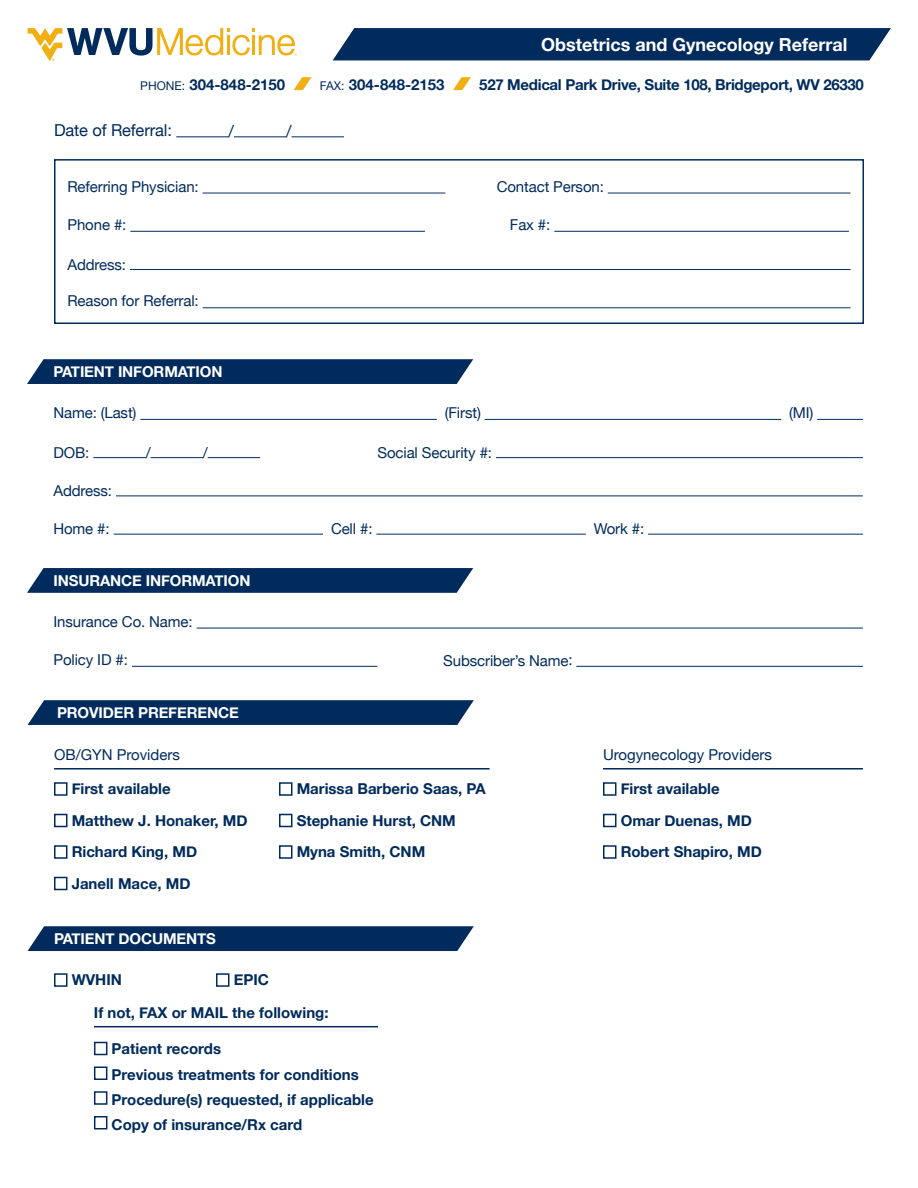
<style>
.page{position:relative;width:918px;height:1188px;background:#fff}
.page>*{position:absolute;margin:0;border:0;box-sizing:border-box;transform-origin:0 0}
.t1{font:700 18px "Helvetica Neue";color:#fff}
.t2{font:16.5px "Helvetica Neue";letter-spacing:-.01em;color:#002b5c}
.Record_Main_Line{font:700 15px "Helvetica Neue";color:#002b5c}
.t3{font:15px "Helvetica Neue";letter-spacing:-.01em;color:#002b5c}
.t4{font:700 15px "Helvetica Neue";letter-spacing:-.01em;color:#fff}
.Record_Main_Line-2{font:700 15px "Helvetica Neue";letter-spacing:-.02em;color:#002b5c}
.s1{font-weight:400;font-size:12px}
</style>
<div class="page">
<svg style="left:294px;top:77px;width:18px;height:13px"></svg>
<svg style="left:453px;top:77px;width:18px;height:13px"></svg>
<svg style="left:28px;top:28px;width:269px;height:33px"></svg>
<div style="left:333px;top:28px;width:558px;height:32px;background:#002b5c"></div>
<hr style="left:176px;top:137px;width:53px;height:1px;background:#002b5c">
<hr style="left:234px;top:137px;width:52px;height:1px;background:#002b5c">
<hr style="left:292px;top:137px;width:52px;height:1px;background:#002b5c">
<svg style="left:28px;top:926px;width:446px;height:25px;background:#0b3463"></svg>
<svg style="left:54px;top:973px;width:14px;height:14px"></svg>
<svg style="left:216px;top:973px;width:14px;height:14px"></svg>
<hr style="left:203px;top:193px;width:242px;height:1px;background:#002b5c">
<hr style="left:608px;top:193px;width:242px;height:1px;background:#002b5c">
<hr style="left:130px;top:231px;width:295px;height:1px;background:#002b5c">
<hr style="left:554px;top:231px;width:295px;height:1px;background:#002b5c">
<hr style="left:130px;top:269px;width:720px;height:1px;background:#002b5c">
<hr style="left:203px;top:308px;width:647px;height:1px;background:#002b5c">
<div style="left:54px;top:159px;width:810px;height:165px;border:2px solid #002b5c"></div>
<svg style="left:93px;top:1041px;width:15px;height:15px"></svg>
<svg style="left:93px;top:1066px;width:15px;height:14px"></svg>
<svg style="left:93px;top:1091px;width:15px;height:14px"></svg>
<svg style="left:93px;top:1116px;width:15px;height:14px"></svg>
<hr style="left:94px;top:1026px;width:284px;height:1px;background:#002b5c">
<hr style="left:54px;top:768px;width:436px;height:2px;background:#002b5c">
<hr style="left:603px;top:768px;width:260px;height:2px;background:#002b5c">
<svg style="left:54px;top:782px;width:14px;height:14px"></svg>
<svg style="left:54px;top:813px;width:14px;height:15px"></svg>
<svg style="left:54px;top:845px;width:14px;height:14px"></svg>
<svg style="left:54px;top:876px;width:14px;height:15px"></svg>
<svg style="left:28px;top:700px;width:446px;height:25px;background:#0b3463"></svg>
<svg style="left:603px;top:782px;width:14px;height:14px"></svg>
<svg style="left:603px;top:813px;width:14px;height:15px"></svg>
<svg style="left:603px;top:845px;width:14px;height:14px"></svg>
<svg style="left:279px;top:782px;width:14px;height:14px"></svg>
<svg style="left:279px;top:813px;width:14px;height:15px"></svg>
<svg style="left:279px;top:845px;width:14px;height:14px"></svg>
<svg style="left:27px;top:568px;width:446px;height:25px;background:#0b3463"></svg>
<hr style="left:197px;top:628px;width:666px;height:1px;background:#002b5c">
<hr style="left:132px;top:666px;width:245px;height:1px;background:#002b5c">
<hr style="left:576px;top:666px;width:287px;height:1px;background:#002b5c">
<svg style="left:27px;top:359px;width:446px;height:25px;background:#0b3463"></svg>
<hr style="left:140px;top:419px;width:297px;height:1px;background:#002b5c">
<hr style="left:485px;top:419px;width:296px;height:1px;background:#002b5c">
<hr style="left:817px;top:419px;width:46px;height:1px;background:#002b5c">
<hr style="left:93px;top:457px;width:53px;height:1px;background:#002b5c">
<hr style="left:151px;top:457px;width:52px;height:1px;background:#002b5c">
<hr style="left:208px;top:457px;width:52px;height:1px;background:#002b5c">
<hr style="left:496px;top:457px;width:367px;height:1px;background:#002b5c">
<hr style="left:116px;top:496px;width:747px;height:1px;background:#002b5c">
<hr style="left:114px;top:534px;width:209px;height:1px;background:#002b5c">
<hr style="left:376px;top:534px;width:210px;height:1px;background:#002b5c">
<hr style="left:648px;top:534px;width:215px;height:1px;background:#002b5c">
<p class="t1" style="left:541px;top:31px;width:308px">Obstetrics and Gynecology Referral</p>
<p class="Record_Main_Line" style="left:140px;top:73px;width:146px"><span class="s1">PHONE:</span> 304-848-2150</p>
<p class="Record_Main_Line" style="left:320px;top:73px;width:126px"><span class="s1">FAX:</span> 304-848-2153</p>
<p class="Record_Main_Line-2" style="left:479px;top:73px;width:386px">527 Medical Park Drive, Suite 108, Bridgeport, WV 26330</p>
<p class="t2" style="left:54px;top:118px;width:119px">Date of Referral:</p>
<p class="t2" style="left:229px;top:119px;width:7px">/</p>
<p class="t2" style="left:286px;top:119px;width:7px">/</p>
<p class="t3" style="left:68px;top:176px;width:133px">Referring Physician:</p>
<p class="t3" style="left:497px;top:176px;width:109px">Contact Person:</p>
<p class="t3" style="left:68px;top:214px;width:60px">Phone #:</p>
<p class="t3" style="left:510px;top:214px;width:42px">Fax #:</p>
<p class="t3" style="left:68px;top:254px;width:60px">Address:</p>
<p class="t3" style="left:68px;top:290px;width:133px">Reason for Referral:</p>
<p class="t4" style="left:53px;top:360px;width:171px">PATIENT INFORMATION</p>
<p class="t3" style="left:53px;top:402px;width:85px">Name: (Last)</p>
<p class="t3" style="left:445px;top:402px;width:38px">(First)</p>
<p class="t3" style="left:789px;top:402px;width:26px">(MI)</p>
<p class="t3" style="left:53px;top:442px;width:38px">DOB:</p>
<p class="t3" style="left:146px;top:442px;width:6px">/</p>
<p class="t3" style="left:203px;top:442px;width:6px">/</p>
<p class="t3" style="left:377px;top:442px;width:116px">Social Security #:</p>
<p class="t3" style="left:53px;top:480px;width:60px">Address:</p>
<p class="t3" style="left:53px;top:518px;width:58px">Home #:</p>
<p class="t3" style="left:331px;top:518px;width:43px">Cell #:</p>
<p class="t3" style="left:594px;top:518px;width:52px">Work #:</p>
<p class="t4" style="left:53px;top:568px;width:199px">INSURANCE INFORMATION</p>
<p class="t3" style="left:53px;top:611px;width:141px">Insurance Co. Name:</p>
<p class="t3" style="left:53px;top:649px;width:76px">Policy ID #:</p>
<p class="t3" style="left:443px;top:650px;width:131px">Subscriber’s Name:</p>
<p class="t4" style="left:57px;top:701px;width:183px">PROVIDER PREFERENCE</p>
<p class="t3" style="left:54px;top:743px;width:128px">OB/GYN Providers</p>
<p class="t3" style="left:603px;top:743px;width:170px">Urogynecology Providers</p>
<p class="Record_Main_Line" style="left:72px;top:777px;width:101px">First available</p>
<p class="Record_Main_Line" style="left:72px;top:809px;width:177px">Matthew J. Honaker, MD</p>
<p class="Record_Main_Line" style="left:72px;top:840px;width:127px">Richard King, MD</p>
<p class="Record_Main_Line" style="left:72px;top:872px;width:120px">Janell Mace, MD</p>
<p class="t4" style="left:54px;top:927px;width:163px">PATIENT DOCUMENTS</p>
<p class="Record_Main_Line" style="left:72px;top:968px;width:52px">WVHIN</p>
<p class="Record_Main_Line" style="left:234px;top:968px;width:37px">EPIC</p>
<p class="Record_Main_Line" style="left:297px;top:777px;width:191px">Marissa Barberio Saas, PA</p>
<p class="Record_Main_Line" style="left:297px;top:809px;width:161px">Stephanie Hurst, CNM</p>
<p class="Record_Main_Line" style="left:297px;top:840px;width:130px">Myna Smith, CNM</p>
<p class="Record_Main_Line" style="left:94px;top:1001px;width:236px">If not, FAX or MAIL the following:</p>
<p class="Record_Main_Line" style="left:112px;top:1037px;width:111px">Patient records</p>
<p class="Record_Main_Line" style="left:112px;top:1063px;width:249px">Previous treatments for conditions</p>
<p class="Record_Main_Line" style="left:112px;top:1088px;width:264px">Procedure(s) requested, if applicable</p>
<p class="Record_Main_Line" style="left:112px;top:1112px;width:192px">Copy of insurance/Rx card</p>
<p class="Record_Main_Line" style="left:621px;top:777px;width:101px">First available</p>
<p class="Record_Main_Line" style="left:621px;top:809px;width:133px">Omar Duenas, MD</p>
<p class="Record_Main_Line" style="left:621px;top:840px;width:143px">Robert Shapiro, MD</p>
</div>
